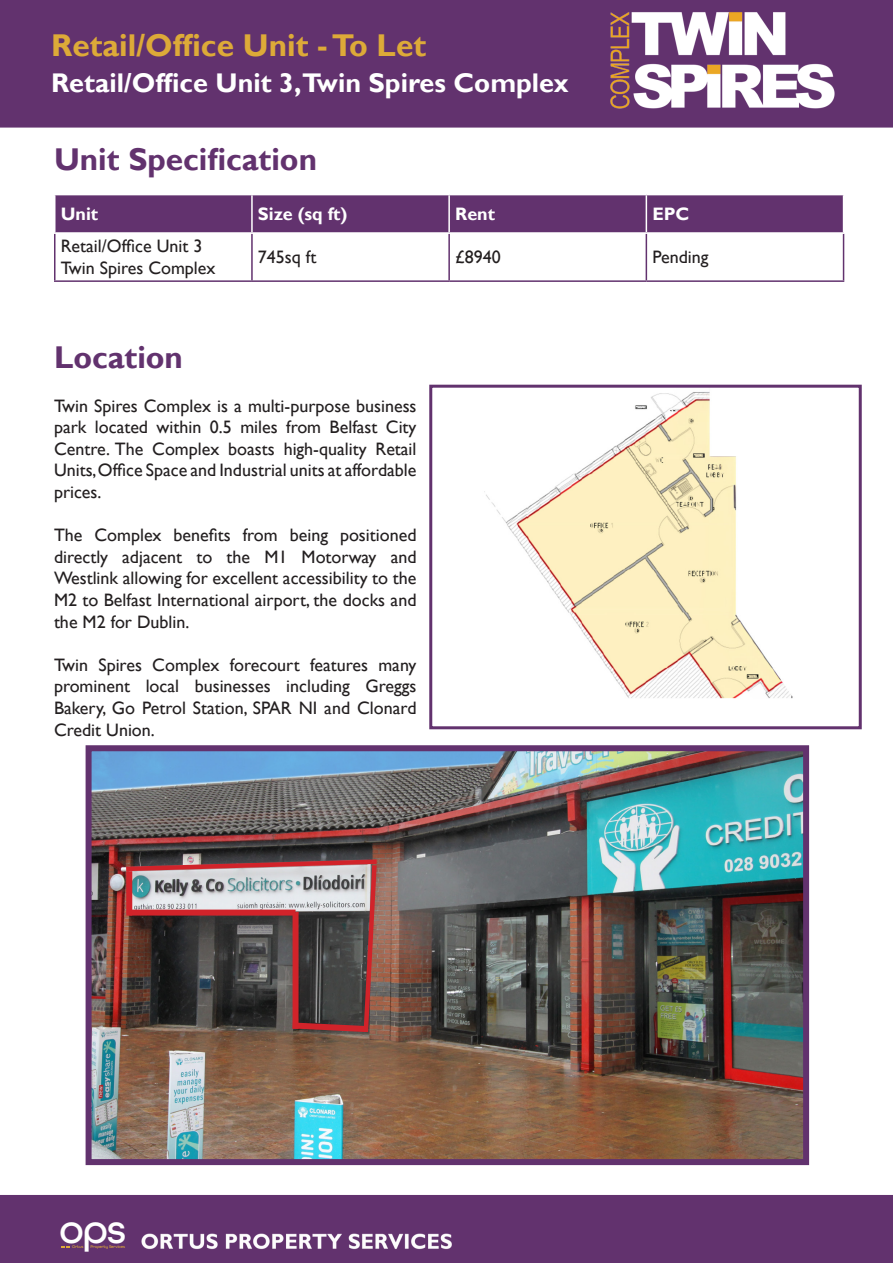
<style>
.page{position:relative;width:893px;height:1263px;background:#fff}
.page>*{position:absolute;margin:0;border:0;box-sizing:border-box;transform-origin:0 0}
.t1{font:500 41.1px "All Round Gothic";color:#fff}
.t2{font:700 31.5px "Gill Sans";color:#62326e}
.t3{font:700 31.5px "Gill Sans";color:#ddaa38}
.t4{font:700 27px "Gill Sans";color:#fff}
.t5{font:18px/21.6px "Gill Sans";color:#231f20;text-align:justify}
.t6{font:700 18px "Gill Sans";color:#fff}
.t7{font:500 4.2px "All Round Gothic";letter-spacing:-.025em;color:#ddaa38}
</style>
<div class="page">
<div style="left:0;top:0;width:893px;height:128px;background:#62326e"></div>
<img style="left:608px;top:6px;width:230px;height:109px">
<img style="left:484px;top:392px;width:309px;height:307px">
<div style="left:429px;top:385px;width:433px;height:344px;border:3px solid #62326e"></div>
<div style="left:56px;top:195px;width:787px;height:37px;background:#62326e"></div>
<hr style="left:54px;top:234px;width:2px;height:46px;background:#62326e">
<hr style="left:251px;top:234px;width:2px;height:46px;background:#62326e">
<hr style="left:448px;top:234px;width:2px;height:46px;background:#62326e">
<hr style="left:646px;top:234px;width:1px;height:46px;background:#62326e">
<hr style="left:843px;top:234px;width:1px;height:46px;background:#62326e">
<hr style="left:54px;top:280px;width:198px;height:2px;background:#62326e">
<hr style="left:252px;top:280px;width:197px;height:2px;background:#62326e">
<hr style="left:449px;top:280px;width:197px;height:2px;background:#62326e">
<hr style="left:646px;top:280px;width:198px;height:2px;background:#62326e">
<hr style="left:251px;top:195px;width:2px;height:37px;background:#fff">
<hr style="left:448px;top:195px;width:2px;height:37px;background:#fff">
<hr style="left:646px;top:195px;width:1px;height:37px;background:#fff">
<div style="left:0;top:1195px;width:893px;height:68px;background:#62326e"></div>
<svg style="left:61px;top:1246px;width:9px;height:2px"></svg>
<img style="left:139px;top:1222px;width:314px;height:41px">
<img style="left:93px;top:752px;width:709px;height:406px">
<div style="left:86px;top:745px;width:723px;height:420px;border:6px solid #62326e"></div>
<img style="left:122px;top:857px;width:259px;height:180px">
<div style="left:126px;top:871px;width:6px;height:44px;background:#d1232a"></div>
<p class="t3" style="left:51px;top:26px;width:377px">Retail/Office Unit - To Let</p>
<p class="t4" style="left:51px;top:66px;width:519px">Retail/Office Unit 3,Twin Spires Complex</p>
<p class="t2" style="left:54px;top:140px;width:265px">Unit Specification</p>
<p class="t6" style="left:61px;top:203px;width:39px">Unit</p>
<p class="t6" style="left:258px;top:203px;width:91px">Size (sq ft)</p>
<p class="t6" style="left:455px;top:203px;width:41px">Rent</p>
<p class="t6" style="left:652px;top:203px;width:39px">EPC</p>
<p class="t5" style="left:61px;top:236px;width:143px">Retail/Office Unit 3</p>
<p class="t5" style="left:61px;top:258px;width:156px">Twin Spires Complex</p>
<p class="t5" style="left:258px;top:247px;width:60px">745sq ft</p>
<p class="t5" style="left:455px;top:247px;width:47px">£8940</p>
<p class="t5" style="left:652px;top:247px;width:58px">Pending</p>
<p class="t2" style="left:54px;top:339px;width:130px">Location</p>
<p class="t5" style="left:54px;top:395px;width:364px">Twin Spires Complex is a multi-purpose business park located within 0.5 miles from Belfast City Centre. The Complex boasts high-quality Retail Units, Office Space and Industrial units at affordable prices.</p>
<p class="t5" style="left:54px;top:525px;width:364px">The Complex benefits from being positioned directly adjacent to the M1 Motorway and Westlink allowing for excellent accessibility to the M2 to Belfast International airport, the docks and the M2 for Dublin.</p>
<p class="t5" style="left:54px;top:654px;width:364px">Twin Spires Complex forecourt features many prominent local businesses including Greggs Bakery, Go Petrol Station, SPAR NI and Clonard Credit Union.</p>
<p class="t1" style="left:60px;top:1204px;width:68px">ops</p>
<p class="t7" style="left:72px;top:1244px;width:13px">Ortus</p>
<p class="t7" style="left:90px;top:1244px;width:36px">Property Services</p>
</div>
